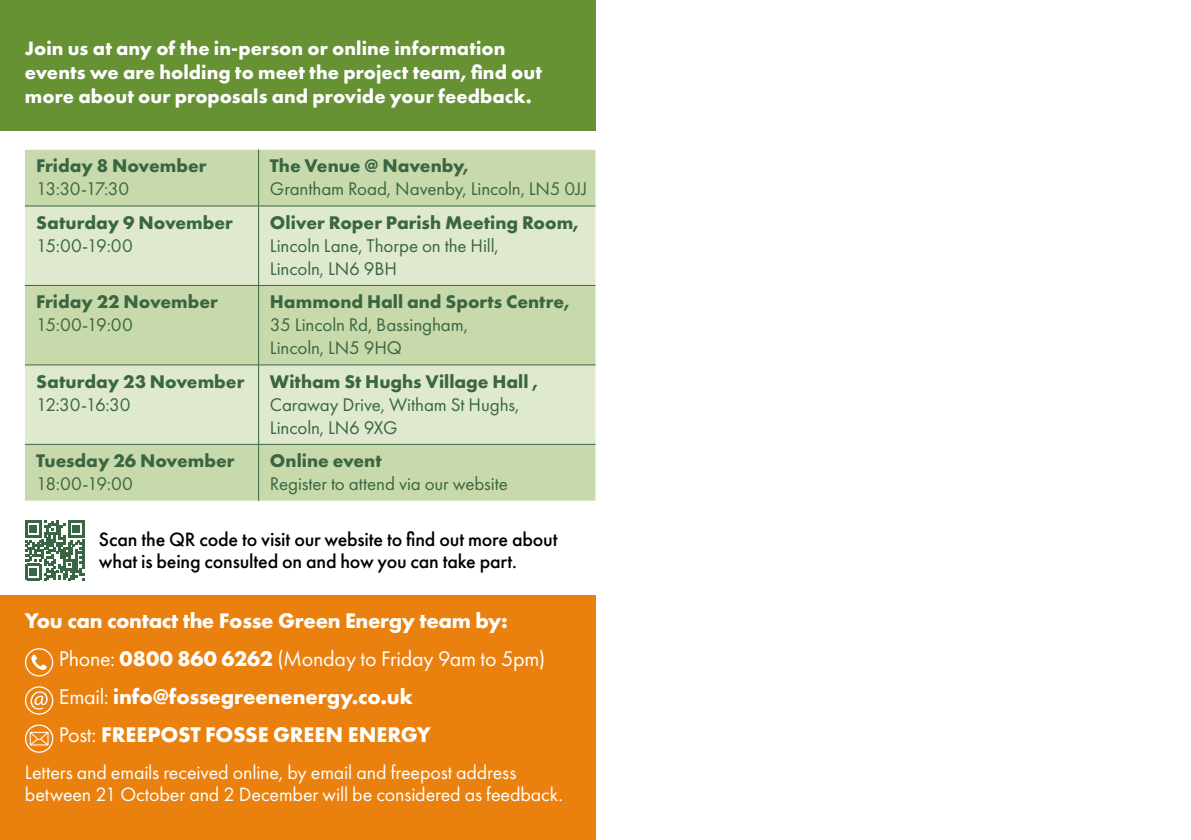
<style>
.page{position:relative;width:1191px;height:840px;background:#fff}
.page>*{position:absolute;margin:0;border:0;box-sizing:border-box;transform-origin:0 0}
.t1{font:700 22px/38.2px "Futura PT";letter-spacing:-.015em;color:#fff}
.t2{font:700 20px/24px "Futura PT";color:#fff}
.t3{font:20px/22px "Futura PT";letter-spacing:-.005em;color:#fff}
.t4{font:500 20px/22px "Futura PT";letter-spacing:-.01em;color:#000}
.t5{font:19px/22.8px "Futura PT";letter-spacing:-.005em;color:#3a6643}
.t6{font:700 19px "Futura PT";color:#3a6643}
.s1{font-weight:400}
</style>
<div class="page">
<div style="left:0;top:0;width:595px;height:130px;background:#669233"></div>
<div style="left:0;top:595px;width:595px;height:244px;background:#ea800e"></div>
<svg style="left:25px;top:686px;width:28px;height:28px"></svg>
<svg style="left:25px;top:724px;width:28px;height:28px"></svg>
<svg style="left:25px;top:648px;width:28px;height:28px"></svg>
<svg style="left:25px;top:520px;width:59px;height:60px"></svg>
<div style="left:25px;top:150px;width:570px;height:350px;background:#c8daab"></div>
<svg style="left:25px;top:206px;width:570px;height:238px;fill:#dfe9ce"></svg>
<hr style="left:258px;top:149px;width:1px;height:57px;background:#3a6643">
<hr style="left:25px;top:205px;width:234px;height:1px;background:#3a6643">
<hr style="left:259px;top:205px;width:336px;height:1px;background:#3a6643">
<hr style="left:258px;top:206px;width:1px;height:79px;background:#3a6643">
<hr style="left:25px;top:285px;width:234px;height:1px;background:#3a6643">
<hr style="left:259px;top:285px;width:336px;height:1px;background:#3a6643">
<hr style="left:258px;top:285px;width:1px;height:79px;background:#3a6643">
<hr style="left:25px;top:364px;width:234px;height:1px;background:#3a6643">
<hr style="left:259px;top:364px;width:336px;height:1px;background:#3a6643">
<hr style="left:258px;top:365px;width:1px;height:79px;background:#3a6643">
<hr style="left:25px;top:444px;width:234px;height:1px;background:#3a6643">
<hr style="left:259px;top:444px;width:336px;height:1px;background:#3a6643">
<hr style="left:258px;top:444px;width:1px;height:56px;background:#3a6643">
<p class="t2" style="left:25px;top:36px;width:518px">Join us at any of the in-person or online information events we are holding to meet the project team, find out more about our proposals and provide your feedback.</p>
<p class="t6" style="left:36px;top:153px;width:172px">Friday 8 November</p>
<p class="t5" style="left:36px;top:177px;width:94px">13:30-17:30</p>
<p class="t6" style="left:270px;top:153px;width:201px">The Venue @ Navenby,</p>
<p class="t5" style="left:270px;top:177px;width:319px">Grantham Road, Navenby, Lincoln, LN5 0JJ</p>
<p class="t6" style="left:36px;top:210px;width:198px">Saturday 9 November</p>
<p class="t5" style="left:36px;top:234px;width:98px">15:00-19:00</p>
<p class="t6" style="left:270px;top:210px;width:310px">Oliver Roper Parish Meeting Room,</p>
<p class="t5" style="left:270px;top:234px;width:230px">Lincoln Lane, Thorpe on the Hill,<br>Lincoln, LN6 9BH</p>
<p class="t6" style="left:36px;top:290px;width:183px">Friday 22 November</p>
<p class="t5" style="left:36px;top:313px;width:98px">15:00-19:00</p>
<p class="t6" style="left:270px;top:290px;width:301px">Hammond Hall and Sports Centre,</p>
<p class="t5" style="left:270px;top:313px;width:200px">35 Lincoln Rd, Bassingham,<br>Lincoln, LN5 9HQ</p>
<p class="t6" style="left:36px;top:369px;width:210px">Saturday 23 November</p>
<p class="t5" style="left:36px;top:392px;width:96px">12:30-16:30</p>
<p class="t6" style="left:270px;top:369px;width:270px">Witham St Hughs Village Hall ,</p>
<p class="t5" style="left:270px;top:392px;width:251px">Caraway Drive, Witham St Hughs,<br>Lincoln, LN6 9XG</p>
<p class="t6" style="left:36px;top:448px;width:200px">Tuesday 26 November</p>
<p class="t5" style="left:36px;top:472px;width:98px">18:00-19:00</p>
<p class="t6" style="left:270px;top:448px;width:113px">Online event</p>
<p class="t5" style="left:270px;top:472px;width:239px">Register to attend via our website</p>
<p class="t4" style="left:99px;top:527px;width:460px">Scan the QR code to visit our website to find out more about what is being consulted on and how you can take part.</p>
<p class="t1" style="left:59px;top:600px;width:488px;text-indent:-34px">You can contact the Fosse Green Energy team by:<br><span class="s1">Phone:</span> 0800 860 6262 <span class="s1">(Monday to Friday 9am to 5pm)<br>Email:</span> info@fossegreenenergy.co.uk<br><span class="s1">Post:</span> FREEPOST FOSSE GREEN ENERGY</p>
<p class="t3" style="left:25px;top:760px;width:539px">Letters and emails received online, by email and freepost address between 21 October and 2 December will be considered as feedback.</p>
</div>
